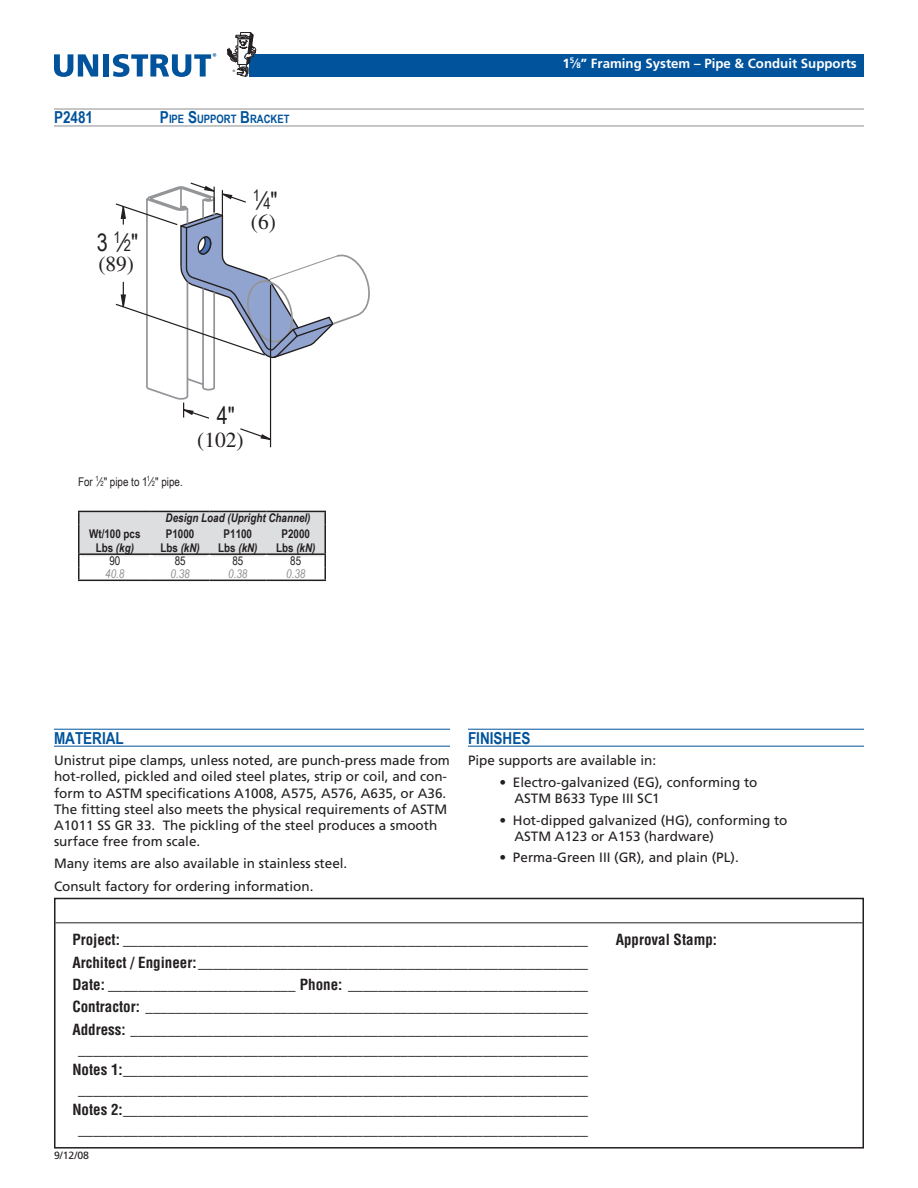
<style>
.page{position:relative;width:918px;height:1188px;background:#fff}
.page>*{position:absolute;margin:0;border:0;box-sizing:border-box;transform-origin:0 0}
.t1{font:24.15px "Arial Narrow";color:#231f20}
.t2{font:21.45px "Times";color:#231f20}
.t3{font:700 16.5px "Arial Narrow";color:#01539c}
.t4{font:700 16.5px "Arial Narrow";color:#01539c}
.t5{font:15.9px "Arial Narrow";color:#231f20}
.t6{font:700 condensed 15px/20.2px "Helvetica";color:#231f20;text-align:justify}
.t7{font:13.5px/16.2px "Frutiger";color:#231f20}
.t8{font:700 13.2px "Frutiger";color:#fff}
.t9{font:700 12px/14.1px "Arial Narrow";color:#231f20;text-align:center}
.t10{font:12px "Arial Narrow";color:#231f20}
.t11{font:italic 700 12px "Arial Narrow";color:#231f20}
.t12{font:italic 12px "Arial Narrow";color:#8b8d90}
.t13{font:700 11.55px "Arial Narrow";color:#01539c}
.t14{font:10.5px "Frutiger";color:#231f20}
.t15{font:3.15px "Helvetica";color:#231f20}
.s1{font-size:16.5px}
.s2{font-size:15.9px}
.s3{font-size:24.15px}
.s4{font-size:7.2px}
.s5{font-style:italic}
.s6{font-size:7.95px}
</style>
<div class="page">
<hr style="left:56px;top:923px;width:806px;height:1px;background:#231f20">
<div style="left:54px;top:898px;width:810px;height:251px;border:2px solid #231f20"></div>
<svg style="left:54px;top:54px;width:44px;height:23px"></svg>
<div style="left:103px;top:54px;width:6px;height:23px;background:#01539c"></div>
<svg style="left:113px;top:53px;width:103px;height:24px"></svg>
<div style="left:249px;top:54px;width:615px;height:22px;background:#01539c"></div>
<svg style="left:227px;top:32px;width:31px;height:45px"></svg>
<hr style="left:54px;top:729px;width:396px;height:1px;background:#01539c">
<hr style="left:54px;top:746px;width:396px;height:1px;background:#01539c">
<hr style="left:468px;top:729px;width:396px;height:1px;background:#01539c">
<hr style="left:468px;top:746px;width:396px;height:1px;background:#01539c">
<svg style="left:338px;top:254px;width:32px;height:69px"></svg>
<svg style="left:115px;top:182px;width:223px;height:266px"></svg>
<hr style="left:54px;top:109px;width:810px;height:1px;background:#8b8d90">
<hr style="left:54px;top:126px;width:810px;height:1px;background:#8b8d90">
<hr style="left:78px;top:580px;width:73px;height:1px;background:#231f20">
<hr style="left:151px;top:580px;width:58px;height:1px;background:#231f20">
<hr style="left:209px;top:580px;width:57px;height:1px;background:#231f20">
<hr style="left:266px;top:580px;width:60px;height:1px;background:#231f20">
<svg style="left:78px;top:511px;width:248px;height:69px"></svg>
<hr style="left:78px;top:524px;width:2px;height:29px;background:#231f20">
<hr style="left:324px;top:524px;width:2px;height:29px;background:#231f20">
<hr style="left:78px;top:553px;width:73px;height:2px;background:#231f20">
<hr style="left:151px;top:553px;width:58px;height:2px;background:#231f20">
<hr style="left:209px;top:553px;width:57px;height:2px;background:#231f20">
<hr style="left:266px;top:553px;width:60px;height:2px;background:#231f20">
<hr style="left:81px;top:541px;width:68px;height:1px;background:#dddee0">
<hr style="left:81px;top:556px;width:68px;height:1px;background:#dddee0">
<hr style="left:153px;top:526px;width:170px;height:1px;background:#dddee0">
<hr style="left:153px;top:541px;width:54px;height:1px;background:#dddee0">
<hr style="left:153px;top:556px;width:54px;height:1px;background:#dddee0">
<hr style="left:212px;top:541px;width:52px;height:1px;background:#dddee0">
<hr style="left:212px;top:556px;width:52px;height:1px;background:#dddee0">
<hr style="left:269px;top:541px;width:54px;height:1px;background:#dddee0">
<hr style="left:269px;top:556px;width:54px;height:1px;background:#dddee0">
<p class="t15" style="left:233px;top:69px;width:4px">®</p>
<p class="t4" style="left:54px;top:108px;width:41px">P2481</p>
<p class="t13" style="left:160px;top:113px;width:131px"><span class="s1">P</span>IPE <span class="s1">S</span>UPPORT <span class="s1">B</span>RACKET</p>
<h1 class="t1" style="left:97px;top:229px;width:43px">3 <sup>1</sup>⁄<span class="s2">2</span>"</h1>
<h2 class="t2" style="left:98px;top:252px;width:37px">(89)</h2>
<p class="t5" style="left:253px;top:191px;width:26px">1<span class="s3">⁄</span>4<span class="s3">"</span></p>
<h2 class="t2" style="left:251px;top:210px;width:27px">(6)</h2>
<p class="t10" style="left:78px;top:475px;width:106px">For <sup>1</sup>⁄<span class="s4">2</span>" pipe to 1<sup>1</sup>⁄<span class="s4">2</span>" pipe.</p>
<h1 class="t1" style="left:217px;top:401px;width:20px">4"</h1>
<h2 class="t2" style="left:197px;top:427px;width:48px">(102)</h2>
<p class="t11" style="left:166px;top:511px;width:146px">Design Load (Upright Channel)</p>
<p class="t9" style="left:160px;top:526px;width:41px">P1000<br>LBS <span class="s5">(kN)</span></p>
<p class="t9" style="left:218px;top:526px;width:41px">P1100<br>LBS <span class="s5">(kN)</span></p>
<p class="t9" style="left:276px;top:526px;width:41px">P2000<br>LBS <span class="s5">(kN)</span></p>
<p class="t9" style="left:89px;top:526px;width:53px">WT/100 PCS<br>LBS <span class="s5">(kg)</span></p>
<p class="t10" style="left:109px;top:554px;width:12px">90</p>
<p class="t10" style="left:175px;top:554px;width:12px">85</p>
<p class="t10" style="left:232px;top:554px;width:12px">85</p>
<p class="t10" style="left:290px;top:554px;width:12px">85</p>
<p class="t12" style="left:105px;top:567px;width:21px">40.8</p>
<p class="t12" style="left:171px;top:567px;width:21px">0.38</p>
<p class="t12" style="left:228px;top:567px;width:21px">0.38</p>
<p class="t12" style="left:286px;top:567px;width:21px">0.38</p>
<p class="t8" style="left:562px;top:56px;width:296px">1<sup>5</sup>⁄<span class="s6">8</span>” Framing System – Pipe &amp; Conduit Supports</p>
<p class="t3" style="left:54px;top:728px;width:71px">MATERIAL</p>
<p class="t7" style="left:54px;top:752px;width:397px">Unistrut pipe clamps, unless noted, are punch-press made from hot-rolled, pickled and oiled steel plates, strip or coil, and con&shy;form to ASTM specifications A1008, A575, A576, A635, or A36.<br>The fitting steel also meets the physical requirements of ASTM A1011 SS GR 33. The pickling of the steel produces a smooth surface free from scale.</p>
<p class="t7" style="left:54px;top:851px;width:295px;line-height:23.4px">Many items are also available in stainless steel.<br>Consult factory for ordering information.</p>
<p class="t3" style="left:468px;top:728px;width:64px">FINISHES</p>
<p class="t7" style="left:468px;top:752px;width:190px">Pipe supports are available in:</p>
<p class="t7" style="left:514px;top:774px;width:245px;text-indent:-15px">• Electro-galvanized (EG), conforming to<br>ASTM B633 Type III SC1</p>
<p class="t7" style="left:514px;top:812px;width:275px;text-indent:-15px">• Hot-dipped galvanized (HG), conforming to<br>ASTM A123 or A153 (hardware)</p>
<p class="t7" style="left:499px;top:850px;width:241px">• Perma-Green III (GR), and plain (PL).</p>
<p class="t6" style="left:72px;top:929px;width:517px">Project: ______________________________________________________________</p>
<p class="t6" style="left:616px;top:929px;width:103px">Approval Stamp:</p>
<p class="t6" style="left:72px;top:951px;width:517px;line-height:22.4px">Architect / Engineer:____________________________________________________ Date: _________________________ Phone: ________________________________ Contractor: ___________________________________________________________ Address: _____________________________________________________________</p>
<p class="t6" style="left:72px;top:1039px;width:517px;text-align:center">____________________________________________________________________ Notes 1:______________________________________________________________ ____________________________________________________________________ Notes 2:______________________________________________________________ ____________________________________________________________________</p>
<p class="t14" style="left:54px;top:1149px;width:37px">9/12/08</p>
</div>
